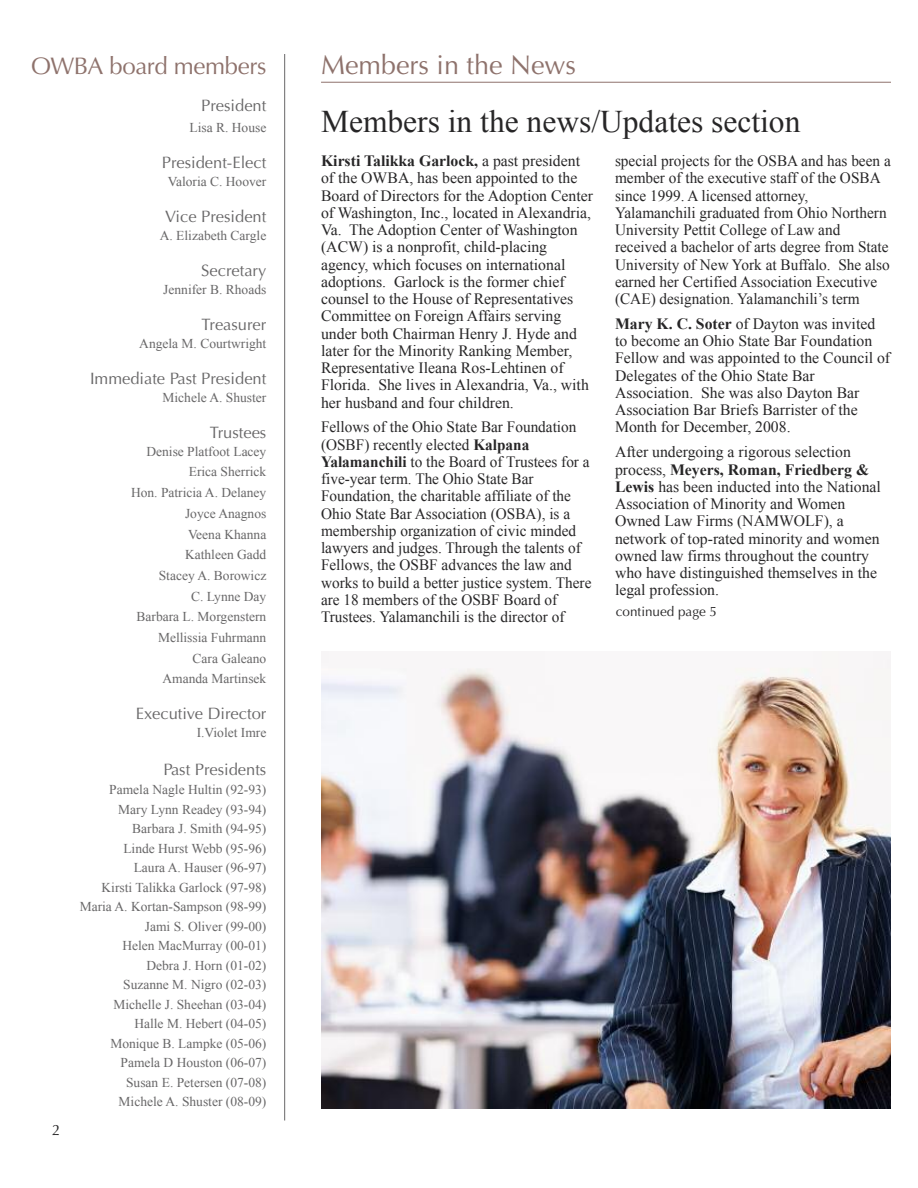
<style>
.page{position:relative;width:918px;height:1188px;background:#fff}
.page>*{position:absolute;margin:0;border:0;box-sizing:border-box;transform-origin:0 0}
.t1{font:31.5px "Times New Roman";color:#272627}
.t2{font:27px "Optima LT";color:#8e726c}
.t3{font:24px "Optima LT";letter-spacing:-.015em;color:#8e726c}
.t4{font:16.5px "Optima LT";color:#686768}
.t5{font:15.75px/17.2px "Times New Roman";color:#272627}
.t6{font:15px "Optima LT";color:#272627}
.t7{font:13.5px/19.5px "Times New Roman";color:#686768;text-align:right}
.t8{font:13.5px "Optima LT";color:#272627}
.s1{font-weight:700}
</style>
<div class="page">
<hr style="left:321px;top:82px;width:570px;height:1px;background:#8e726c">
<hr style="left:284px;top:54px;width:1px;height:1066px;background:#686768">
<img style="left:321px;top:652px;width:570px;height:456px">
<h3 class="t3" style="left:31px;top:51px;width:237px">OWBA board members</h3>
<p class="t4" style="left:201px;top:96px;width:67px">President</p>
<p class="t7" style="left:190px;top:117px;width:78px">Lisa R. House</p>
<p class="t4" style="left:162px;top:153px;width:106px">President-Elect</p>
<p class="t7" style="left:168px;top:171px;width:100px">Valoria C. Hoover</p>
<p class="t4" style="left:165px;top:207px;width:103px">Vice President</p>
<p class="t7" style="left:160px;top:225px;width:108px">A. Elizabeth Cargle</p>
<p class="t4" style="left:201px;top:261px;width:67px">Secretary</p>
<p class="t7" style="left:163px;top:279px;width:105px">Jennifer B. Rhoads</p>
<p class="t4" style="left:202px;top:315px;width:66px">Treasurer</p>
<p class="t7" style="left:139px;top:333px;width:129px">Angela M. Courtwright</p>
<p class="t4" style="left:90px;top:369px;width:178px">Immediate Past President</p>
<p class="t7" style="left:163px;top:387px;width:105px">Michele A. Shuster</p>
<p class="t4" style="left:210px;top:423px;width:58px">Trustees</p>
<p class="t7" style="left:131px;top:441px;width:137px;line-height:20.7px">Denise Platfoot Lacey<br>Erica Sherrick<br>Hon. Patricia A. Delaney<br>Joyce Anagnos<br>Veena Khanna<br>Kathleen Gadd<br>Stacey A. Borowicz<br>C. Lynne Day<br>Barbara L. Morgenstern<br>Mellissia Fuhrmann<br>Cara Galeano<br>Amanda Martinsek</p>
<p class="t4" style="left:136px;top:704px;width:132px">Executive Director</p>
<p class="t7" style="left:197px;top:723px;width:71px">I.Violet Imre</p>
<p class="t4" style="left:163px;top:760px;width:105px">Past Presidents</p>
<p class="t7" style="left:80px;top:780px;width:188px">Pamela Nagle Hultin (92-93)<br>Mary Lynn Readey (93-94)<br>Barbara J. Smith (94-95)<br>Linde Hurst Webb (95-96)<br>Laura A. Hauser (96-97)<br>Kirsti Talikka Garlock (97-98)<br>Maria A. Kortan-Sampson (98-99)<br>Jami S. Oliver (99-00)<br>Helen MacMurray (00-01)<br>Debra J. Horn (01-02)<br>Suzanne M. Nigro (02-03)<br>Michelle J. Sheehan (03-04)<br>Halle M. Hebert (04-05)<br>Monique B. Lampke (05-06)<br>Pamela D Houston (06-07)<br>Susan E. Petersen (07-08)<br>Michele A. Shuster (08-09)</p>
<p class="t6" style="left:52px;top:1122px;width:10px">2</p>
<h2 class="t2" style="left:321px;top:49px;width:257px">Members in the News</h2>
<h1 class="t1" style="left:321px;top:104px;width:481px">Members in the news/Updates section</h1>
<p class="t5" style="left:321px;top:152px;width:274px"><span class="s1">Kirsti Talikka Garlock,</span> a past president of the OWBA, has been appointed to the Board of Directors for the Adoption Center of Washington, Inc., located in Alexandria, Va. The Adoption Center of Washington (ACW) is a nonprofit, child-placing agency, which focuses on international adoptions. Garlock is the former chief counsel to the House of Representatives Committee on Foreign Affairs serving under both Chairman Henry J. Hyde and later for the Minority Ranking Member, Representative Ileana Ros-Lehtinen of Florida. She lives in Alexandria, Va., with her husband and four children.</p>
<p class="t5" style="left:321px;top:419px;width:272px">Fellows of the Ohio State Bar Foundation (OSBF) recently elected <span class="s1">Kalpana Yalamanchili</span> to the Board of Trustees for a five-year term. The Ohio State Bar Foundation, the charitable affiliate of the Ohio State Bar Association (OSBA), is a membership organization of civic minded lawyers and judges. Through the talents of Fellows, the OSBF advances the law and works to build a better justice system. There are 18 members of the OSBF Board of Trustees. Yalamanchili is the director of</p>
<p class="t5" style="left:615px;top:152px;width:277px">special projects for the OSBA and has been a member of the executive staff of the OSBA since 1999. A licensed attorney, Yalamanchili graduated from Ohio Northern University Pettit College of Law and received a bachelor of arts degree from State University of New York at Buffalo. She also earned her Certified Association Executive (CAE) designation. Yalamanchili’s term</p>
<p class="t5" style="left:615px;top:315px;width:277px"><span class="s1">Mary K. C. Soter</span> of Dayton was invited to become an Ohio State Bar Foundation Fellow and was appointed to the Council of Delegates of the Ohio State Bar Association. She was also Dayton Bar Association Bar Briefs Barrister of the Month for December, 2008.</p>
<p class="t5" style="left:615px;top:443px;width:267px">After undergoing a rigorous selection process, <span class="s1">Meyers, Roman, Friedberg &amp; Lewis</span> has been inducted into the National Association of Minority and Women Owned Law Firms (NAMWOLF), a network of top-rated minority and women owned law firms throughout the country who have distinguished themselves in the legal profession.</p>
<p class="t8" style="left:616px;top:604px;width:103px">continued page 5</p>
</div>
